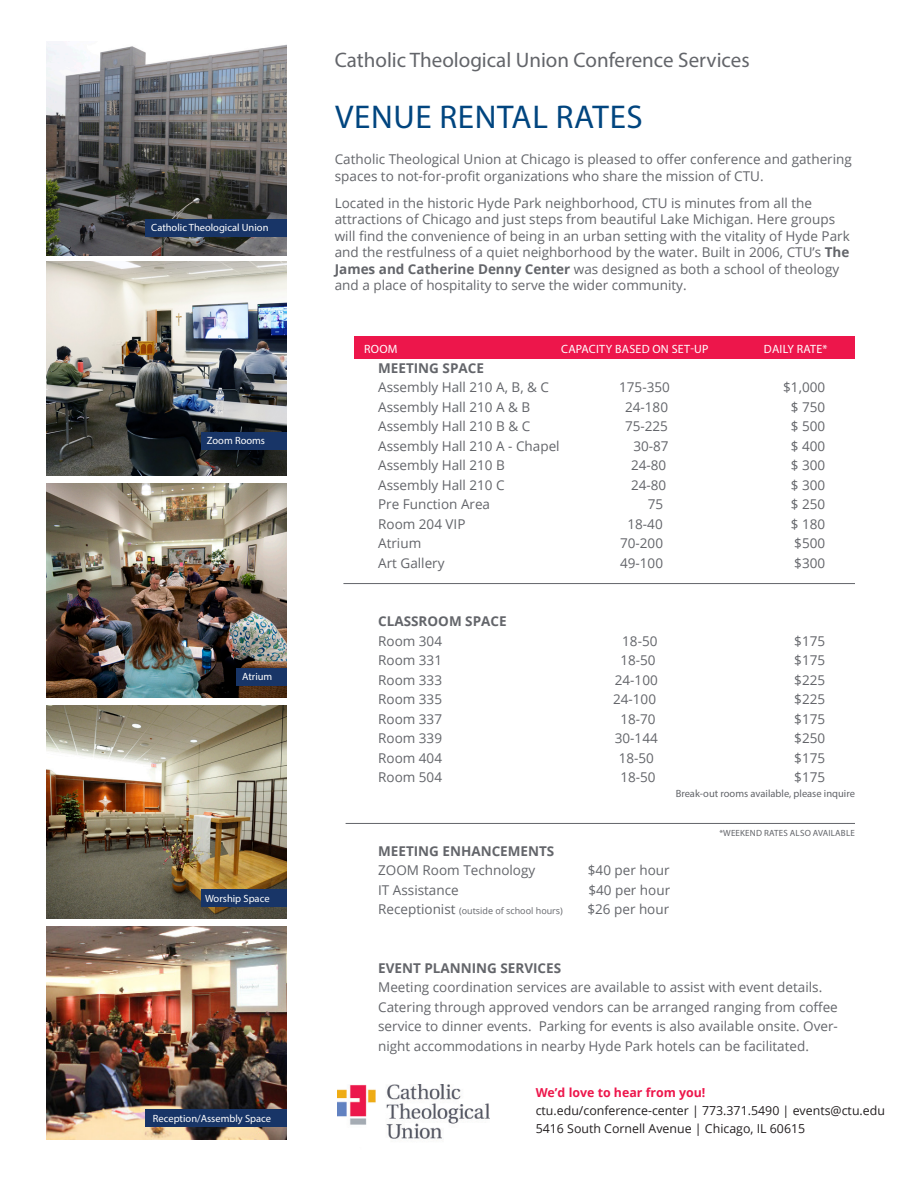
<style>
.page{position:relative;width:918px;height:1188px;background:#fff}
.page>*{position:absolute;margin:0;border:0;box-sizing:border-box;transform-origin:0 0}
.t1{font:33px "Myriad Pro";letter-spacing:.02em;color:#01457f}
.t2{font:21px "Myriad Pro";color:#63656a}
.t3{font:13.5px/16.5px "Open Sans";color:#63656a}
.t4{font:700 13.5px "Open Sans";color:#63656a}
.t5{font:12.3px "Open Sans";color:#231f20}
.t6{font:700 12.3px "Open Sans";color:#ed164b}
.t7{font:12px "Myriad Pro";letter-spacing:.02em;color:#fff}
.t8{font:10.5px "Myriad Pro";color:#fff}
.t9{font:10.5px "Myriad Pro";color:#63656a}
.t10{font:9px "Open Sans";color:#63656a}
.t11{font:9px "Myriad Pro";letter-spacing:.02em;color:#63656a}
.s1{font-size:15px}
.s2{font-weight:700}
.s3{font-size:13.5px}
</style>
<div class="page">
<img style="left:47px;top:927px;width:240px;height:213px">
<div style="left:354px;top:337px;width:501px;height:22px;background:#ed164b"></div>
<img style="left:338px;top:1085px;width:152px;height:54px">
<img style="left:47px;top:42px;width:240px;height:213px">
<img style="left:47px;top:262px;width:240px;height:214px">
<img style="left:47px;top:484px;width:240px;height:213px">
<img style="left:47px;top:705px;width:240px;height:214px">
<hr style="left:343px;top:583px;width:512px;height:1px;background:#63656a">
<hr style="left:346px;top:823px;width:509px;height:1px;background:#63656a">
<div style="left:237px;top:669px;width:50px;height:17px;background:#183567"></div>
<div style="left:201px;top:890px;width:86px;height:17px;background:#183567"></div>
<div style="left:145px;top:1110px;width:142px;height:17px;background:#183567"></div>
<div style="left:146px;top:219px;width:141px;height:17px;background:#183567"></div>
<div style="left:201px;top:432px;width:86px;height:17px;background:#183567"></div>
<p class="t8" style="left:151px;top:221px;width:119px">Catholic Theological Union</p>
<p class="t8" style="left:207px;top:434px;width:60px">Zoom Rooms</p>
<p class="t8" style="left:242px;top:670px;width:32px">Atrium</p>
<p class="t8" style="left:205px;top:892px;width:66px">Worship Space</p>
<p class="t8" style="left:153px;top:1112px;width:120px">Reception/Assembly Space</p>
<p class="t2" style="left:335px;top:47px;width:416px">Catholic Theological Union Conference Services</p>
<p class="t1" style="left:335px;top:97px;width:309px">VENUE RENTAL RATES</p>
<p class="t3" style="left:335px;top:151px;width:519px">Catholic Theological Union at Chicago is pleased to offer conference and gathering spaces to not-for-profit organizations who share the mission of CTU.</p>
<p class="t3" style="left:335px;top:194px;width:517px">Located in the historic Hyde Park neighborhood, CTU is minutes from all the attractions of Chicago and just steps from beautiful Lake Michigan. Here groups will find the convenience of being in an urban setting with the vitality of Hyde Park and the restfulness of a quiet neighborhood by the water<span class="s1">.</span> Built in 2006, CTU’s <span class="s2">The James and Catherine Denny Center</span> was designed as both a school of theology and a place of hospitality to serve the wider community.</p>
<p class="t7" style="left:364px;top:342px;width:35px">ROOM</p>
<p class="t7" style="left:561px;top:342px;width:149px">CAPACITY BASED ON SET-UP</p>
<p class="t7" style="left:764px;top:342px;width:65px">DAILY RATE*</p>
<p class="t4" style="left:378px;top:358px;width:107px">MEETING SPACE</p>
<p class="t3" style="left:378px;top:379px;width:172px">Assembly Hall 210 A, B, &amp; C</p>
<p class="t3" style="left:619px;top:379px;width:52px">175-350</p>
<p class="t3" style="left:783px;top:379px;width:43px">$1,000</p>
<p class="t3" style="left:378px;top:398px;width:154px">Assembly Hall 210 A &amp; B</p>
<p class="t3" style="left:625px;top:398px;width:44px">24-180</p>
<p class="t3" style="left:791px;top:398px;width:36px">$ 750</p>
<p class="t3" style="left:378px;top:418px;width:154px">Assembly Hall 210 B &amp; C</p>
<p class="t3" style="left:625px;top:418px;width:44px">75-225</p>
<p class="t3" style="left:791px;top:418px;width:36px">$ 500</p>
<p class="t3" style="left:378px;top:437px;width:183px">Assembly Hall 210 A - Chapel</p>
<p class="t3" style="left:633px;top:437px;width:37px">30-87</p>
<p class="t3" style="left:791px;top:437px;width:36px">$ 400</p>
<p class="t3" style="left:378px;top:457px;width:128px">Assembly Hall 210 B</p>
<p class="t3" style="left:631px;top:457px;width:37px">24-80</p>
<p class="t3" style="left:791px;top:457px;width:36px">$ 300</p>
<p class="t3" style="left:378px;top:476px;width:128px">Assembly Hall 210 C</p>
<p class="t3" style="left:631px;top:476px;width:37px">24-80</p>
<p class="t3" style="left:791px;top:476px;width:36px">$ 300</p>
<p class="t3" style="left:378px;top:496px;width:113px">Pre Function Area</p>
<p class="t3" style="left:648px;top:496px;width:17px">75</p>
<p class="t3" style="left:791px;top:496px;width:36px">$ 250</p>
<p class="t3" style="left:378px;top:515px;width:89px">Room 204 VIP</p>
<p class="t3" style="left:628px;top:515px;width:37px">18-40</p>
<p class="t3" style="left:791px;top:515px;width:36px">$ 180</p>
<p class="t3" style="left:378px;top:535px;width:45px">Atrium</p>
<p class="t3" style="left:620px;top:535px;width:44px">70-200</p>
<p class="t3" style="left:794px;top:535px;width:32px">$500</p>
<p class="t3" style="left:378px;top:554px;width:68px">Art Gallery</p>
<p class="t3" style="left:620px;top:554px;width:44px">49-100</p>
<p class="t3" style="left:794px;top:554px;width:32px">$300</p>
<p class="t4" style="left:378px;top:612px;width:130px">CLASSROOM SPACE</p>
<p class="t3" style="left:378px;top:632px;width:65px">Room 304</p>
<p class="t3" style="left:622px;top:632px;width:37px">18-50</p>
<p class="t3" style="left:794px;top:632px;width:32px">$175</p>
<p class="t3" style="left:378px;top:652px;width:65px">Room 331</p>
<p class="t3" style="left:620px;top:652px;width:37px">18-50</p>
<p class="t3" style="left:794px;top:652px;width:32px">$175</p>
<p class="t3" style="left:378px;top:671px;width:65px">Room 333</p>
<p class="t3" style="left:615px;top:671px;width:44px">24-100</p>
<p class="t3" style="left:794px;top:671px;width:32px">$225</p>
<p class="t3" style="left:378px;top:691px;width:65px">Room 335</p>
<p class="t3" style="left:613px;top:691px;width:44px">24-100</p>
<p class="t3" style="left:794px;top:691px;width:32px">$225</p>
<p class="t3" style="left:378px;top:710px;width:65px">Room 337</p>
<p class="t3" style="left:620px;top:710px;width:37px">18-70</p>
<p class="t3" style="left:794px;top:710px;width:32px">$175</p>
<p class="t3" style="left:378px;top:730px;width:65px">Room 339</p>
<p class="t3" style="left:615px;top:730px;width:44px">30-144</p>
<p class="t3" style="left:794px;top:730px;width:32px">$250</p>
<p class="t3" style="left:378px;top:749px;width:65px">Room 404</p>
<p class="t3" style="left:619px;top:749px;width:37px">18-50</p>
<p class="t3" style="left:794px;top:749px;width:32px">$175</p>
<p class="t3" style="left:378px;top:769px;width:65px">Room 504</p>
<p class="t3" style="left:620px;top:769px;width:37px">18-50</p>
<p class="t3" style="left:794px;top:769px;width:32px">$175</p>
<p class="t9" style="left:676px;top:787px;width:181px">Break-out rooms available, please inquire</p>
<p class="t11" style="left:719px;top:828px;width:137px">*WEEKEND RATES ALSO AVAILABLE</p>
<p class="t4" style="left:378px;top:841px;width:178px">MEETING ENHANCEMENTS</p>
<p class="t3" style="left:378px;top:862px;width:159px">ZOOM Room Technology</p>
<p class="t3" style="left:588px;top:862px;width:83px">$40 per hour</p>
<p class="t3" style="left:378px;top:881px;width:82px">IT Assistance</p>
<p class="t3" style="left:588px;top:881px;width:83px">$40 per hour</p>
<p class="t10" style="left:378px;top:905px;width:186px"><span class="s3">Receptionist</span> (outside of school hours)</p>
<p class="t3" style="left:587px;top:901px;width:83px">$26 per hour</p>
<p class="t4" style="left:378px;top:958px;width:185px">EVENT PLANNING SERVICES</p>
<p class="t3" style="left:378px;top:977px;width:461px;line-height:19.5px">Meeting coordination services are available to assist with event details.<br>Catering through approved vendors can be arranged ranging from coffee service to dinner events. Parking for events is also available onsite. Over&shy;night accommodations in nearby Hyde Park hotels can be facilitated.</p>
<p class="t6" style="left:536px;top:1084px;width:171px">We’d love to hear from you!</p>
<p class="t5" style="left:536px;top:1102px;width:351px">ctu.edu/conference-center | 773.371.5490 | events@ctu.edu</p>
<p class="t5" style="left:536px;top:1120px;width:271px">5416 South Cornell Avenue | Chicago, IL 60615</p>
</div>
